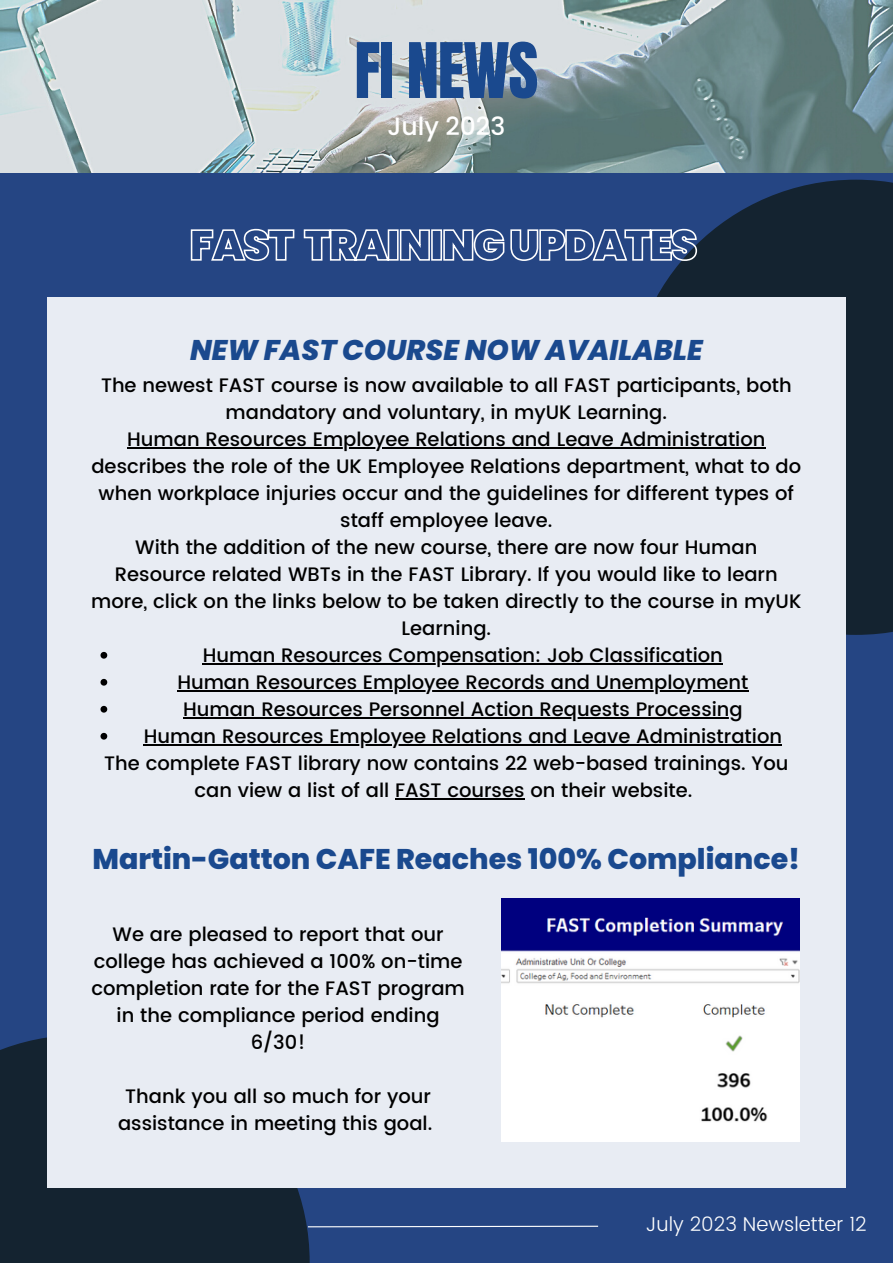
<style>
.page{position:relative;width:893px;height:1264px;background:#fff}
.page>*{position:absolute;margin:0;border:0;box-sizing:border-box;transform-origin:0 0}
.t1{font:64.95px "Anton";letter-spacing:-.02em;color:#1a498e}
.t2{font:800 28.5px "Poppins";color:#1a498e}
.t3{font:italic 800 28.5px "Poppins";color:#1a498e}
.t4{font:500 25.05px "Poppins";color:#fff}
.t5{font:300 19.95px "Poppins";color:#fff}
.t6{font:500 19.5px/27px "Poppins";color:#000;text-align:center}
</style>
<div class="page">
<div style="left:0;top:0;width:892px;height:1262px;background:#254583"></div>
<div style="left:0;top:1034px;width:309px;height:228px;background:#142330"></div>
<svg style="left:657px;top:180px;width:235px;height:455px;background:#17293c"></svg>
<svg style="left:307px;top:1225px;width:292px;height:2px"></svg>
<div style="left:47px;top:297px;width:798px;height:890px;background:#e8ecf3"></div>
<svg style="left:190px;top:228px;width:105px;height:33px"></svg>
<svg style="left:303px;top:228px;width:395px;height:34px"></svg>
<svg style="left:100px;top:652px;width:7px;height:6px"></svg>
<hr style="left:203px;top:663px;width:519px;height:1px;background:#000">
<svg style="left:100px;top:679px;width:7px;height:6px"></svg>
<hr style="left:177px;top:690px;width:571px;height:1px;background:#000">
<svg style="left:100px;top:706px;width:7px;height:6px"></svg>
<hr style="left:183px;top:717px;width:559px;height:1px;background:#000">
<svg style="left:100px;top:733px;width:7px;height:6px"></svg>
<hr style="left:144px;top:744px;width:638px;height:1px;background:#000">
<hr style="left:127px;top:447px;width:638px;height:1px;background:#000">
<hr style="left:395px;top:798px;width:129px;height:1px;background:#000">
<img style="left:0;top:0;width:892px;height:172px">
<img style="left:501px;top:898px;width:298px;height:243px">
<p class="t1" style="left:354px;top:24px;width:185px">FI NEWS</p>
<p class="t4" style="left:387px;top:109px;width:119px">July 2023</p>
<p class="t3" style="left:190px;top:330px;width:514px">NEW FAST COURSE NOW AVAILABLE</p>
<p class="t6" style="left:101px;top:372px;width:692px">The newest FAST course is now available to all FAST participants, both mandatory and voluntary, in myUK Learning.</p>
<p class="t6" style="left:91px;top:426px;width:711px">Human Resources Employee Relations and Leave Administration describes the role of the UK Employee Relations department, what to do when workplace injuries occur and the guidelines for different types of staff employee leave.</p>
<p class="t6" style="left:91px;top:534px;width:711px">With the addition of the new course, there are now four Human Resource related WBTs in the FAST Library. If you would like to learn more, click on the links below to be taken directly to the course in myUK Learning.</p>
<p class="t6" style="left:203px;top:641px;width:521px">Human Resources Compensation: Job Classification</p>
<p class="t6" style="left:177px;top:668px;width:572px">Human Resources Employee Records and Unemployment</p>
<p class="t6" style="left:183px;top:695px;width:561px">Human Resources Personnel Action Requests Processing</p>
<p class="t6" style="left:144px;top:722px;width:639px">Human Resources Employee Relations and Leave Administration</p>
<p class="t6" style="left:104px;top:749px;width:685px">The complete FAST library now contains 22 web-based trainings. You can view a list of all FAST courses on their website.</p>
<p class="t2" style="left:92px;top:838px;width:709px">Martin-Gatton CAFE Reaches 100% Compliance!</p>
<p class="t6" style="left:91px;top:921px;width:375px">We are pleased to report that our college has achieved a 100% on-time completion rate for the FAST program in the compliance period ending<br>6/30!</p>
<p class="t6" style="left:118px;top:1083px;width:315px">Thank you all so much for your assistance in meeting this goal.</p>
<p class="t5" style="left:645px;top:1212px;width:222px">July 2023 Newsletter 12</p>
</div>
